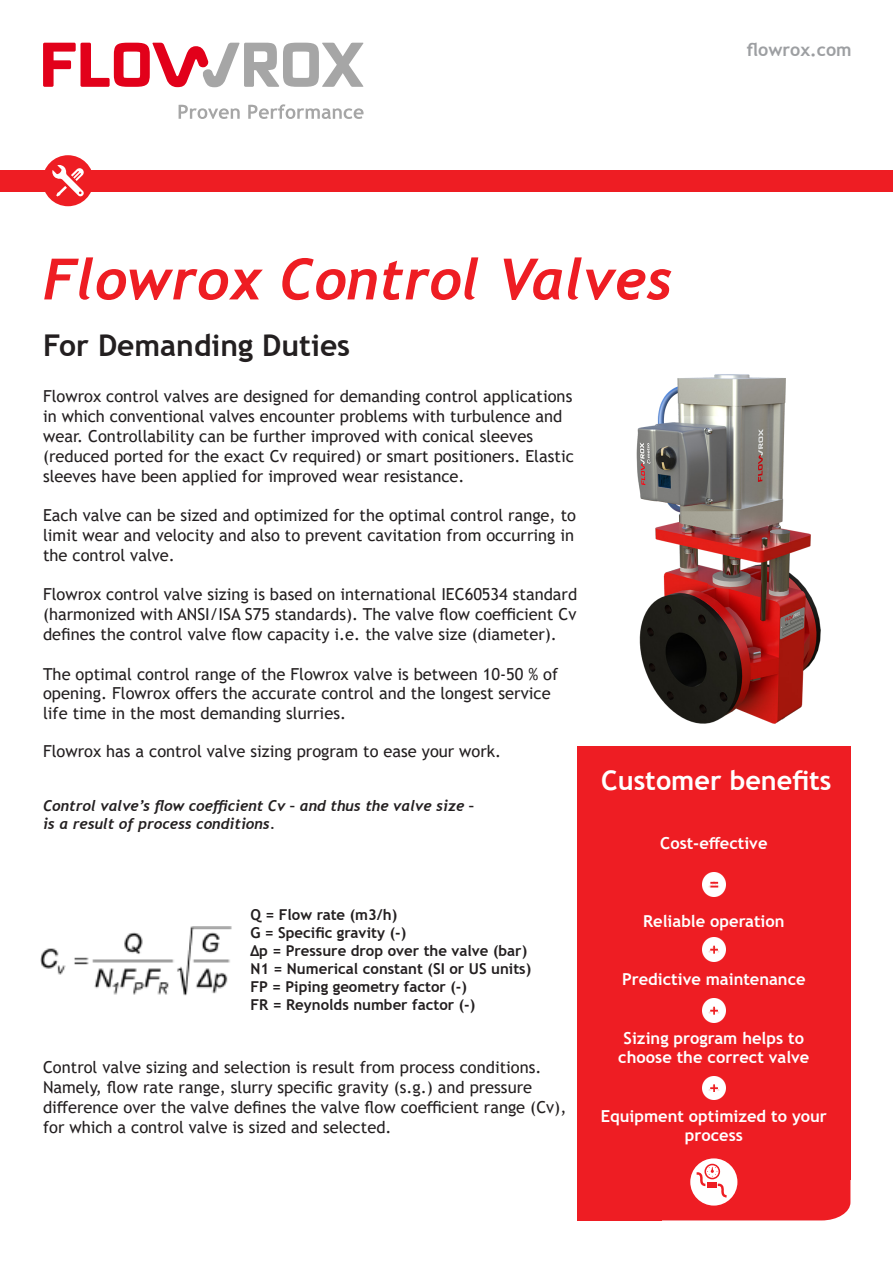
<style>
.page{position:relative;width:893px;height:1263px;background:#fff}
.page>*{position:absolute;margin:0;border:0;box-sizing:border-box;transform-origin:0 0}
.t1{font:italic 700 57px "Trebuchet";color:#ee1d23}
.t2{font:700 30px "Trebuchet MS";color:#231f20}
.t3{font:700 27px "Trebuchet MS";color:#fff}
.t4{font:700 18px "Trebuchet MS";color:#9d9fa2}
.t5{font:16.5px/19.8px "Trebuchet MS";color:#231f20}
.t6{font:700 16.5px/19.5px "Trebuchet MS";color:#fff;text-align:center}
.t7{font:700 15px/18px "Trebuchet MS";color:#231f20}
.t8{font:italic 700 15px "Trebuchet";color:#231f20}
</style>
<div class="page">
<div style="left:0;top:170px;width:893px;height:21px;background:#ee1d23"></div>
<div style="left:43px;top:155px;width:51px;height:51px;background:#ee1d23;border-radius:50%"></div>
<svg style="left:52px;top:165px;width:32px;height:31px"></svg>
<svg style="left:43px;top:43px;width:320px;height:44px"></svg>
<svg style="left:179px;top:104px;width:185px;height:15px"></svg>
<img style="left:40px;top:927px;width:192px;height:69px">
<div style="left:577px;top:746px;width:273px;height:434px;background:#ee1d23"></div>
<div style="left:577px;top:746px;width:85px;height:474px;background:#ee1d23"></div>
<img style="left:636px;top:374px;width:185px;height:350px">
<img style="left:702px;top:998px;width:23px;height:24px">
<img style="left:702px;top:1076px;width:23px;height:14px">
<img style="left:702px;top:937px;width:23px;height:24px">
<svg style="left:662px;top:1090px;width:188px;height:130px"></svg>
<img style="left:702px;top:872px;width:23px;height:24px">
<p class="t4" style="left:747px;top:38px;width:107px">flowrox.com</p>
<p class="t1" style="left:43px;top:243px;width:631px">Flowrox Control Valves</p>
<p class="t2" style="left:43px;top:327px;width:309px">For Demanding Duties</p>
<p class="t5" style="left:43px;top:386px;width:532px">Flowrox control valves are designed for demanding control applications in which conventional valves encounter problems with turbulence and wear. Controllability can be further improved with conical sleeves (reduced ported for the exact Cv required) or smart positioners. Elastic sleeves have been applied for improved wear resistance.</p>
<p class="t5" style="left:43px;top:505px;width:534px;text-align:justify">Each valve can be sized and optimized for the optimal control range, to limit wear and velocity and also to prevent cavitation from occurring in the control valve.</p>
<p class="t5" style="left:43px;top:584px;width:536px;text-align:justify">Flowrox control valve sizing is based on international IEC60534 standard (harmonized with ANSI/ISA S75 standards). The valve flow coefficient Cv defines the control valve flow capacity i.e. the valve size (diameter).</p>
<p class="t5" style="left:43px;top:664px;width:517px">The optimal control range of the Flowrox valve is between 10-50 % of opening. Flowrox offers the accurate control and the longest service life time in the most demanding slurries.</p>
<p class="t5" style="left:43px;top:741px;width:460px">Flowrox has a control valve sizing program to ease your work.</p>
<p class="t8" style="left:43px;top:796px;width:433px">Control valve’s flow coefficient Cv – and thus the valve size –</p>
<p class="t8" style="left:43px;top:814px;width:234px">is a result of process conditions.</p>
<p class="t7" style="left:250px;top:905px;width:278px">Q = Flow rate (m3/h)<br>G = Specific gravity (-)<br>∆p = Pressure drop over the valve (bar)</p>
<p class="t7" style="left:250px;top:959px;width:282px">N1 = Numerical constant (SI or US units)</p>
<p class="t7" style="left:250px;top:977px;width:226px">FP = Piping geometry factor (-)<br>FR = Reynolds number factor (-)</p>
<p class="t5" style="left:43px;top:1057px;width:525px">Control valve sizing and selection is result from process conditions.<br>Namely, flow rate range, slurry specific gravity (s.g.) and pressure difference over the valve defines the valve flow coefficient range (Cv), for which a control valve is sized and selected.</p>
<p class="t3" style="left:601px;top:764px;width:232px">Customer benefits</p>
<p class="t6" style="left:660px;top:833px;width:109px">Cost-effective</p>
<p class="t6" style="left:643px;top:911px;width:143px">Reliable operation</p>
<p class="t6" style="left:622px;top:970px;width:185px">Predictive maintenance</p>
<p class="t6" style="left:624px;top:1028px;width:182px">Sizing program helps to</p>
<p class="t6" style="left:618px;top:1048px;width:193px">choose the correct valve</p>
<p class="t6" style="left:601px;top:1106px;width:228px">Equipment optimized to your process</p>
</div>
